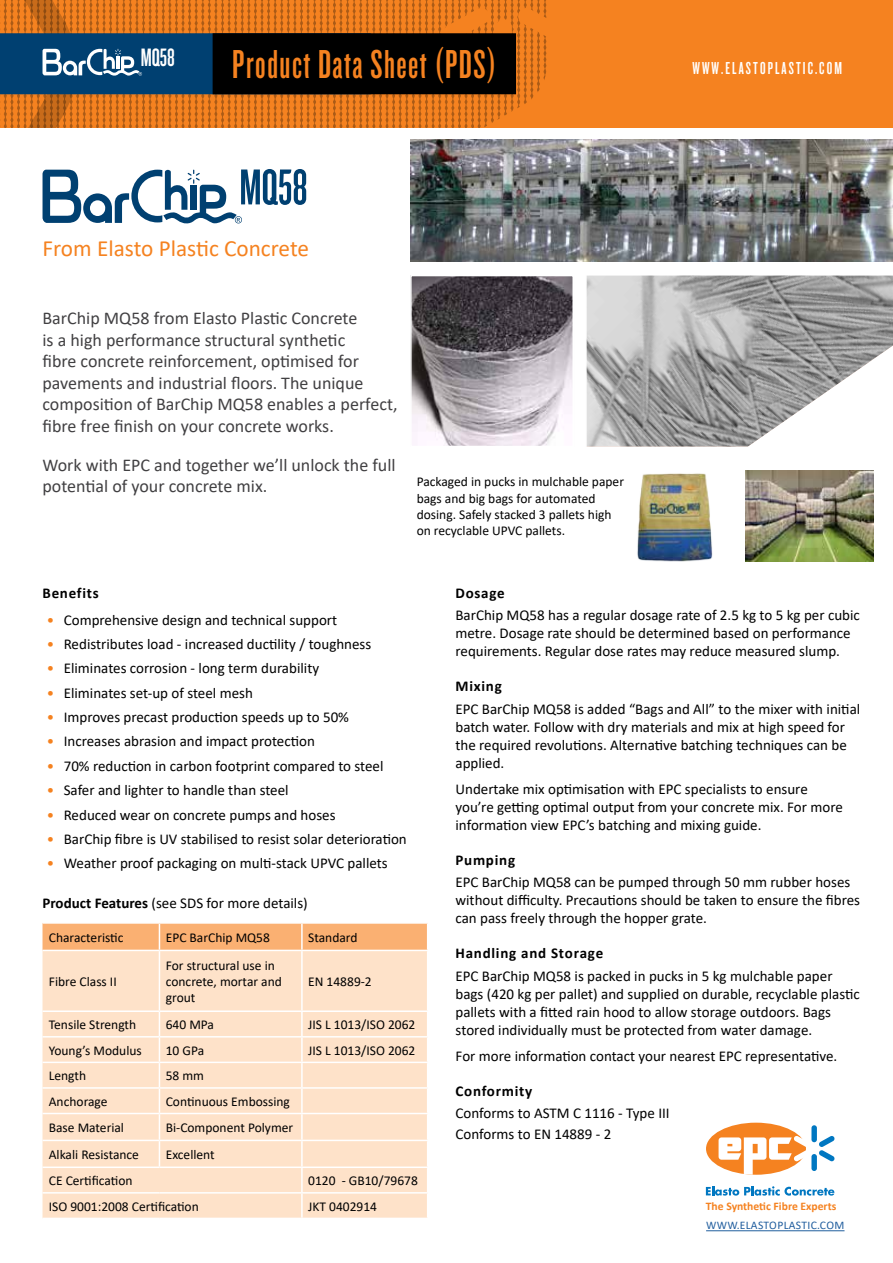
<style>
.page{position:relative;width:893px;height:1263px;background:#fff}
.page>*{position:absolute;margin:0;border:0;box-sizing:border-box;transform-origin:0 0}
.t1{font:52.35px "Knockout HTF47 Bantamweight";color:#004071}
.t2{font:42px "Knockout HTF47 Bantamweight";letter-spacing:.035em;color:#f58220}
.t3{font:26.1px "Knockout HTF47 Bantamweight";color:#fff}
.t4{font:23.25px "Calibri";color:#f58220}
.t5{font:18px/21.6px "Calibri";color:#414042}
.t6{font:18px "Knockout HTF47 Bantamweight";letter-spacing:.115em;color:#fff}
.t7{font:15px/18px "Calibri";color:#000}
.t8{font:700 15px "Calibri";letter-spacing:.05em;color:#000}
.t9{font:13.5px/16.2px "Calibri";color:#000}
.t10{font:700 11.55px "Calibri";color:#f58220}
.t11{font:11.55px "Calibri";letter-spacing:.03em;color:#215e9e}
.s1{color:#f58220}
.s2{font-weight:700}
</style>
<div class="page">
<img style="left:637px;top:473px;width:76px;height:89px">
<img style="left:746px;top:470px;width:127px;height:92px">
<div style="left:0;top:0;width:893px;height:128px;background:#f58220"></div>
<img style="left:371px;top:0;width:176px;height:128px">
<svg style="left:442px;top:0;width:105px;height:70px"></svg>
<div style="left:213px;top:34px;width:302px;height:60px;background:#000"></div>
<div style="left:213px;top:33px;width:303px;height:61px;border:2px solid #000"></div>
<img style="left:587px;top:276px;width:306px;height:170px">
<svg style="left:411px;top:261px;width:482px;height:15px"></svg>
<div style="left:573px;top:270px;width:14px;height:183px;background:#fff;border:2px solid #fff"></div>
<svg style="left:0;top:0;width:371px;height:224px"></svg>
<div style="left:43px;top:951px;width:384px;height:267px;background:#fee2c9"></div>
<svg style="left:43px;top:923px;width:385px;height:27px;background:#fab377"></svg>
<hr style="left:159px;top:951px;width:1px;height:59px;background:#fff">
<hr style="left:301px;top:951px;width:2px;height:59px;background:#fff">
<hr style="left:159px;top:1010px;width:143px;height:2px;background:#fff">
<hr style="left:302px;top:1010px;width:126px;height:2px;background:#fff">
<hr style="left:301px;top:1012px;width:2px;height:24px;background:#fff">
<hr style="left:159px;top:1036px;width:143px;height:1px;background:#fff">
<hr style="left:302px;top:1036px;width:126px;height:1px;background:#fff">
<hr style="left:301px;top:1037px;width:2px;height:24px;background:#fff">
<hr style="left:159px;top:1061px;width:143px;height:2px;background:#fff">
<hr style="left:302px;top:1061px;width:126px;height:2px;background:#fff">
<hr style="left:301px;top:1063px;width:2px;height:24px;background:#fff">
<hr style="left:159px;top:1087px;width:143px;height:2px;background:#fff">
<hr style="left:302px;top:1087px;width:126px;height:2px;background:#fff">
<hr style="left:301px;top:1089px;width:2px;height:24px;background:#fff">
<hr style="left:159px;top:1113px;width:143px;height:1px;background:#fff">
<hr style="left:302px;top:1113px;width:126px;height:1px;background:#fff">
<hr style="left:301px;top:1114px;width:2px;height:26px;background:#fff">
<hr style="left:159px;top:1140px;width:143px;height:1px;background:#fff">
<svg style="left:159px;top:1012px;width:1px;height:154px"></svg>
<hr style="left:302px;top:1140px;width:126px;height:1px;background:#fff">
<hr style="left:301px;top:1141px;width:2px;height:25px;background:#fff">
<hr style="left:159px;top:1166px;width:143px;height:2px;background:#fff">
<hr style="left:302px;top:1166px;width:126px;height:2px;background:#fff">
<hr style="left:301px;top:1168px;width:2px;height:24px;background:#fff">
<hr style="left:302px;top:1192px;width:126px;height:1px;background:#fff">
<hr style="left:301px;top:1193px;width:2px;height:25px;background:#fff">
<hr style="left:43px;top:922px;width:116px;height:2px;background:#fff">
<hr style="left:43px;top:1010px;width:116px;height:2px;background:#fff">
<hr style="left:43px;top:1036px;width:116px;height:1px;background:#fff">
<hr style="left:43px;top:1061px;width:116px;height:2px;background:#fff">
<hr style="left:43px;top:1087px;width:116px;height:2px;background:#fff">
<hr style="left:43px;top:1113px;width:116px;height:1px;background:#fff">
<hr style="left:43px;top:1140px;width:116px;height:1px;background:#fff">
<hr style="left:43px;top:1166px;width:116px;height:2px;background:#fff">
<hr style="left:43px;top:1192px;width:116px;height:1px;background:#fff">
<hr style="left:159px;top:1192px;width:143px;height:1px;background:#fff">
<div style="left:706px;top:1123px;width:100px;height:52px;background:#f58220;border-radius:50%"></div>
<svg style="left:706px;top:1186px;width:128px;height:10px"></svg>
<svg style="left:719px;top:1125px;width:116px;height:50px"></svg>
<hr style="left:706px;top:1230px;width:138px;height:1px;background:#215e9e">
<img style="left:411px;top:140px;width:482px;height:121px">
<img style="left:413px;top:278px;width:158px;height:166px">
<div style="left:410px;top:275px;width:164px;height:172px;border:2px solid #fff"></div>
<h3 class="t3" style="left:141px;top:45px;width:36px">MQ58</h3>
<h2 class="t2" style="left:232px;top:43px;width:266px">Product Data Sheet (PDS)</h2>
<h1 class="t1" style="left:239px;top:161px;width:70px">MQ58</h1>
<h3 class="t4" style="left:43px;top:232px;width:268px">From Elasto Plastic Concrete</h3>
<p class="t5" style="left:43px;top:307px;width:356px">BarChip MQ58 from Elasto Plastic Concrete<br>is a high performance structural synthetic<br>fibre concrete reinforcement, optimised for pavements and industrial floors. The unique composition of BarChip MQ58 enables a perfect, fibre free finish on your concrete works.</p>
<p class="t5" style="left:43px;top:453px;width:355px">Work with EPC and together we’ll unlock the full potential of your concrete mix.</p>
<p class="t9" style="left:417px;top:473px;width:209px">Packaged in pucks in mulchable paper bags and big bags for automated dosing. Safely stacked 3 pallets high on recyclable UPVC pallets.</p>
<p class="t6" style="left:692px;top:59px;width:151px">WWW.ELASTOPLASTIC.COM</p>
<p class="t8" style="left:43px;top:582px;width:58px">Benefits</p>
<p class="t7" style="left:47px;top:610px;width:292px"><span class="s1">•</span> Comprehensive design and technical support</p>
<p class="t7" style="left:47px;top:635px;width:326px"><span class="s1">•</span> Redistributes load - increased ductility / toughness</p>
<p class="t7" style="left:47px;top:659px;width:274px"><span class="s1">•</span> Eliminates corrosion - long term durability</p>
<p class="t7" style="left:47px;top:683px;width:208px"><span class="s1">•</span> Eliminates set-up of steel mesh</p>
<p class="t7" style="left:47px;top:708px;width:304px"><span class="s1">•</span> Improves precast production speeds up to 50%</p>
<p class="t7" style="left:47px;top:732px;width:270px"><span class="s1">•</span> Increases abrasion and impact protection</p>
<p class="t7" style="left:47px;top:756px;width:338px"><span class="s1">•</span> 70% reduction in carbon footprint compared to steel</p>
<p class="t7" style="left:47px;top:781px;width:243px"><span class="s1">•</span> Safer and lighter to handle than steel</p>
<p class="t7" style="left:47px;top:805px;width:290px"><span class="s1">•</span> Reduced wear on concrete pumps and hoses</p>
<p class="t7" style="left:47px;top:830px;width:362px"><span class="s1">•</span> BarChip fibre is UV stabilised to resist solar deterioration</p>
<p class="t7" style="left:47px;top:854px;width:342px"><span class="s1">•</span> Weather proof packaging on multi-stack UPVC pallets</p>
<p class="t7" style="left:43px;top:893px;width:267px"><span class="s2">Product Features</span> (see SDS for more details)</p>
<p class="t9" style="left:49px;top:929px;width:76px">Characteristic</p>
<p class="t9" style="left:166px;top:929px;width:106px">EPC BarChip MQ58</p>
<p class="t9" style="left:308px;top:929px;width:51px">Standard</p>
<p class="t9" style="left:49px;top:973px;width:69px">Fibre Class II</p>
<p class="t8" style="left:455px;top:582px;width:51px">Dosage</p>
<p class="t7" style="left:455px;top:606px;width:406px">BarChip MQ58 has a regular dosage rate of 2.5 kg to 5 kg per cubic metre. Dosage rate should be determined based on performance requirements. Regular dose rates may reduce measured slump.</p>
<p class="t8" style="left:455px;top:676px;width:48px">Mixing</p>
<p class="t7" style="left:455px;top:699px;width:406px">EPC BarChip MQ58 is added “Bags and All” to the mixer with initial batch water. Follow with dry materials and mix at high speed for the required revolutions. Alternative batching techniques can be applied.</p>
<p class="t7" style="left:455px;top:780px;width:389px">Undertake mix optimisation with EPC specialists to ensure you’re getting optimal output from your concrete mix. For more information view EPC’s batching and mixing guide.</p>
<p class="t8" style="left:455px;top:849px;width:61px">Pumping</p>
<p class="t7" style="left:455px;top:873px;width:406px">EPC BarChip MQ58 can be pumped through 50 mm rubber hoses without difficulty. Precautions should be taken to ensure the fibres can pass freely through the hopper grate.</p>
<p class="t8" style="left:455px;top:943px;width:149px">Handling and Storage</p>
<p class="t7" style="left:455px;top:966px;width:406px">EPC BarChip MQ58 is packed in pucks in 5 kg mulchable paper bags (420 kg per pallet) and supplied on durable, recyclable plastic pallets with a fitted rain hood to allow storage outdoors. Bags stored individually must be protected from water damage.</p>
<p class="t7" style="left:455px;top:1047px;width:383px">For more information contact your nearest EPC representative.</p>
<p class="t8" style="left:455px;top:1080px;width:78px">Conformity</p>
<p class="t7" style="left:455px;top:1103px;width:216px;line-height:20.1px">Conforms to ASTM C 1116 - Type III<br>Conforms to EN 14889 - 2</p>
<p class="t9" style="left:166px;top:957px;width:118px">For structural use in concrete, mortar and grout</p>
<p class="t9" style="left:308px;top:973px;width:65px">EN 14889-2</p>
<p class="t9" style="left:49px;top:1016px;width:89px">Tensile Strength</p>
<p class="t9" style="left:166px;top:1016px;width:50px">640 MPa</p>
<p class="t9" style="left:308px;top:1016px;width:109px">JIS L 1013/ISO 2062</p>
<p class="t9" style="left:49px;top:1042px;width:94px">Young’s Modulus</p>
<p class="t9" style="left:166px;top:1042px;width:40px">10 GPa</p>
<p class="t9" style="left:308px;top:1042px;width:109px">JIS L 1013/ISO 2062</p>
<p class="t9" style="left:49px;top:1067px;width:39px">Length</p>
<p class="t9" style="left:166px;top:1067px;width:40px">58 mm</p>
<p class="t9" style="left:49px;top:1093px;width:60px">Anchorage</p>
<p class="t9" style="left:166px;top:1093px;width:126px">Continuous Embossing</p>
<p class="t9" style="left:49px;top:1119px;width:77px">Base Material</p>
<p class="t9" style="left:166px;top:1119px;width:129px">Bi-Component Polymer</p>
<p class="t9" style="left:49px;top:1146px;width:92px">Alkali Resistance</p>
<p class="t9" style="left:166px;top:1146px;width:50px">Excellent</p>
<p class="t9" style="left:49px;top:1172px;width:85px">CE Certification</p>
<p class="t9" style="left:308px;top:1172px;width:111px">0120 - GB10/79678</p>
<p class="t9" style="left:49px;top:1198px;width:151px">ISO 9001:2008 Certification</p>
<p class="t9" style="left:308px;top:1198px;width:70px">JKT 0402914</p>
<p class="t10" style="left:706px;top:1198px;width:132px">The Synthetic Fibre Experts</p>
<p class="t11" style="left:706px;top:1217px;width:140px">WWW.ELASTOPLASTIC.COM</p>
</div>
